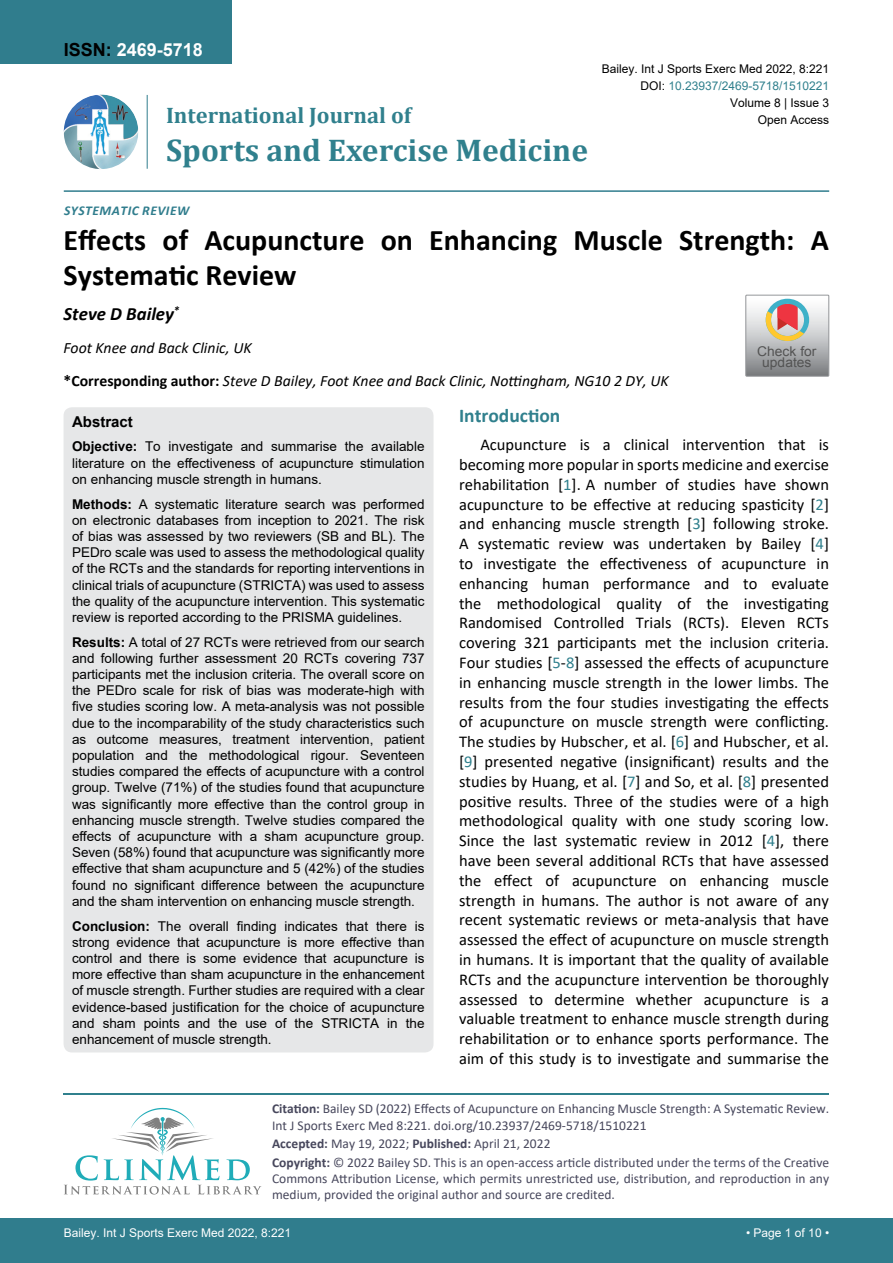
<style>
.page{position:relative;width:893px;height:1263px;background:#fff}
.page>*{position:absolute;margin:0;border:0;box-sizing:border-box;transform-origin:0 0}
.t1{font:700 31.5px "Cambria";color:#30808d}
.t2{font:700 30px/34.5px "Calibri";color:#000}
.t3{font:700 22.5px "Cambria";color:#30808d}
.t4{font:700 19.5px "Calibri";color:#30808d}
.t5{font:italic 700 18.75px "Calibri";color:#000}
.t6{font:700 18px "Arial";color:#fff}
.t7{font:16.5px/19.8px "Calibri";color:#000;text-align:justify}
.t8{font:italic 15.75px "Calibri";color:#000}
.t9{font:700 15px "Arial";color:#000}
.t10{font:13.5px/16.2px "Arial";color:#000;text-align:justify}
.t11{font:13.5px/16.2px "Calibri";color:#47475c}
.t12{font:italic 700 13.5px "Calibri";letter-spacing:.04em;color:#307d8d}
.t13{font:13.5px/11.6px "Arial";color:#535353;text-align:center}
.t14{font:12px "Arial";color:#000}
.t15{font:12px "Arial";color:#fff}
.t16{font:12px "Arial";color:#30808d}
.s1{color:#000}
.s2{font-weight:700;font-style:normal}
.s3{font-weight:700}
.s4{color:#30808d}
</style>
<div class="page">
<div style="left:0;top:1218px;width:893px;height:45px;background:#307d8d"></div>
<div style="left:0;top:0;width:231px;height:64px;background:#307d8d"></div>
<img style="left:64px;top:95px;width:74px;height:74px;border-radius:37px">
<hr style="left:147px;top:95px;width:1px;height:74px;background:#307d8d">
<hr style="left:64px;top:190px;width:765px;height:2px;background:#307d8d">
<hr style="left:64px;top:1093px;width:765px;height:2px;background:#30808d">
<svg style="left:64px;top:1108px;width:197px;height:86px"></svg>
<div style="left:745px;top:295px;width:84px;height:82px;border:1px solid #939598"></div>
<svg style="left:746px;top:295px;width:83px;height:81px;background:#bdb6b3"></svg>
<div style="left:64px;top:407px;width:369px;height:645px;background:#e6e7e8;border-radius:9px"></div>
<h3 class="t6" style="left:64px;top:37px;width:141px"><span class="s1">ISSN:</span> 2469-5718</h3>
<h3 class="t3" style="left:166px;top:100px;width:247px">International Journal of</h3>
<h1 class="t1" style="left:166px;top:128px;width:423px">Sports and Exercise Medicine</h1>
<p class="t12" style="left:64px;top:201px;width:127px">SYSTEMATIC REVIEW</p>
<p class="t14" style="left:602px;top:60px;width:229px">Bailey. Int J Sports Exerc Med 2022, 8:221</p>
<p class="t14" style="left:730px;top:95px;width:101px">Volume 8 | Issue 3</p>
<p class="t16" style="left:640px;top:77px;width:190px"><span class="s1">DOI:</span> 10.23937/2469-5718/1510221</p>
<p class="t14" style="left:758px;top:112px;width:73px">Open Access</p>
<h2 class="t2" style="left:64px;top:222px;width:767px">Effects of Acupuncture on Enhancing Muscle Strength: A<br>Systematic Review</h2>
<h3 class="t5" style="left:64px;top:300px;width:117px">STEVE D BAILEY<sup>*</sup></h3>
<p class="t8" style="left:64px;top:337px;width:190px">Foot Knee and Back Clinic, UK</p>
<p class="t13" style="left:757px;top:345px;width:61px">Check for updates</p>
<p class="t8" style="left:64px;top:370px;width:607px"><span class="s2">*Corresponding author:</span> Steve D Bailey, Foot Knee and Back Clinic, Nottingham, NG10 2 DY, UK</p>
<p class="t9" style="left:72px;top:411px;width:62px">Abstract</p>
<p class="t10" style="left:72px;top:438px;width:354px"><span class="s3">Objective:</span> To investigate and summarise the available literature on the effectiveness of acupuncture stimulation on enhancing muscle strength in humans.</p>
<p class="t10" style="left:72px;top:496px;width:354px"><span class="s3">Methods:</span> A systematic literature search was performed on electronic databases from inception to 2021. The risk of bias was assessed by two reviewers (SB and BL). The PEDro scale was used to assess the methodological quality of the RCTs and the standards for reporting interventions in clinical trials of acupuncture (STRICTA) was used to assess the quality of the acupuncture intervention. This systematic review is reported according to the PRISMA guidelines.</p>
<p class="t10" style="left:72px;top:634px;width:354px"><span class="s3">Results:</span> A total of 27 RCTs were retrieved from our search and following further assessment 20 RCTs covering 737 participants met the inclusion criteria. The overall score on the PEDro scale for risk of bias was moderate-high with five studies scoring low. A meta-analysis was not possible due to the incomparability of the study characteristics such as outcome measures, treatment intervention, patient population and the methodological rigour. Seventeen studies compared the effects of acupuncture with a control group. Twelve (71%) of the studies found that acupuncture was significantly more effective than the control group in enhancing muscle strength. Twelve studies compared the effects of acupuncture with a sham acupuncture group.<br>Seven (58%) found that acupuncture was significantly more effective that sham acupuncture and 5 (42%) of the studies found no significant difference between the acupuncture and the sham intervention on enhancing muscle strength.</p>
<p class="t10" style="left:72px;top:918px;width:354px"><span class="s3">Conclusion:</span> The overall finding indicates that there is strong evidence that acupuncture is more effective than control and there is some evidence that acupuncture is more effective than sham acupuncture in the enhancement of muscle strength. Further studies are required with a clear evidence-based justification for the choice of acupuncture and sham points and the use of the STRICTA in the enhancement of muscle strength.</p>
<h3 class="t4" style="left:459px;top:402px;width:103px">Introduction</h3>
<p class="t7" style="left:459px;top:434px;width:371px;text-indent:21px">Acupuncture is a clinical intervention that is becoming more popular in sports medicine and exercise rehabilitation [<span class="s4">1</span>]. A number of studies have shown acupuncture to be effective at reducing spasticity [<span class="s4">2</span>] and enhancing muscle strength [<span class="s4">3</span>] following stroke.<br>A systematic review was undertaken by Bailey [<span class="s4">4</span>] to investigate the effectiveness of acupuncture in enhancing human performance and to evaluate the methodological quality of the investigating Randomised Controlled Trials (RCTs). Eleven RCTs covering 321 participants met the inclusion criteria.<br>Four studies [<span class="s4">5</span>-<span class="s4">8</span>] assessed the effects of acupuncture in enhancing muscle strength in the lower limbs. The results from the four studies investigating the effects of acupuncture on muscle strength were conflicting.<br>The studies by Hubscher, et al. [<span class="s4">6</span>] and Hubscher, et al. [<span class="s4">9</span>] presented negative (insignificant) results and the studies by Huang, et al. [<span class="s4">7</span>] and So, et al. [<span class="s4">8</span>] presented positive results. Three of the studies were of a high methodological quality with one study scoring low.<br>Since the last systematic review in 2012 [<span class="s4">4</span>], there have been several additional RCTs that have assessed the effect of acupuncture on enhancing muscle strength in humans. The author is not aware of any recent systematic reviews or meta-analysis that have assessed the effect of acupuncture on muscle strength in humans. It is important that the quality of available RCTs and the acupuncture intervention be thoroughly assessed to determine whether acupuncture is a valuable treatment to enhance muscle strength during rehabilitation or to enhance sports performance. The aim of this study is to investigate and summarise the</p>
<p class="t11" style="left:272px;top:1100px;width:559px"><span class="s3">Citation:</span> Bailey SD (2022) Effects of Acupuncture on Enhancing Muscle Strength: A Systematic Review.<br>Int J Sports Exerc Med 8:221. doi.org/10.23937/2469-5718/1510221</p>
<p class="t11" style="left:272px;top:1134px;width:559px;line-height:18.6px"><span class="s3">Accepted:</span> May 19, 2022; <span class="s3">Published:</span> April 21, 2022<br><span class="s3">Copyright:</span> © 2022 Bailey SD. This is an open-access article distributed under the terms of the Creative</p>
<p class="t11" style="left:272px;top:1170px;width:559px">Commons Attribution License, which permits unrestricted use, distribution, and reproduction in any medium, provided the original author and source are credited.</p>
<p class="t15" style="left:64px;top:1224px;width:229px">Bailey. Int J Sports Exerc Med 2022, 8:221</p>
<p class="t15" style="left:746px;top:1224px;width:85px">• Page 1 of 10 •</p>
</div>
